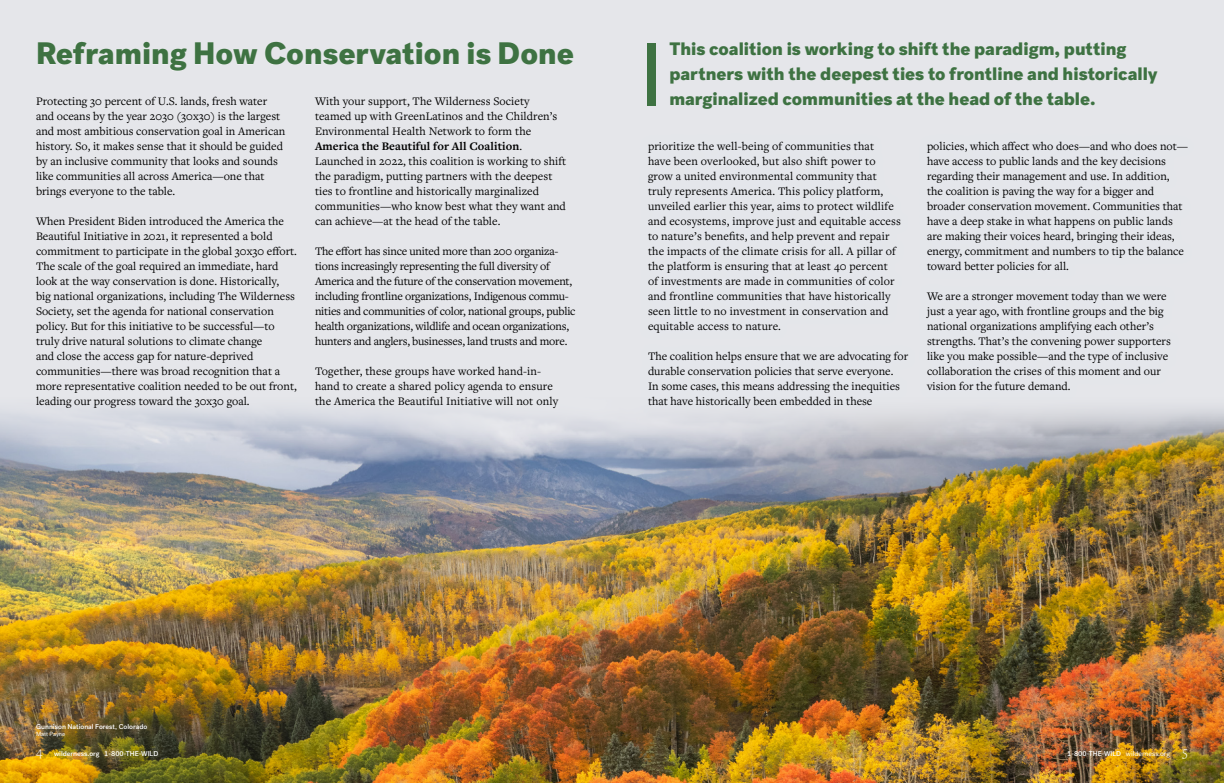
<style>
.page{position:relative;width:1224px;height:783px;background:#fff}
.page>*{position:absolute;margin:0;border:0;box-sizing:border-box;transform-origin:0 0}
.Opening_Story_Title{font:900 31px "Post Grotesk";color:#3e7242}
.PQ{font:900 18px/25px "Post Grotesk";color:#3e7242}
.t1{font:300 14px "Freight Text Pro";color:#fff}
.t2{font:12px/15px "Freight Text Pro";color:#000}
.t3{font:12px/15px "Freight Text Pro";letter-spacing:-.02em;color:#000}
.Main_Text{font:500 7px "Post Grotesk";color:#fff}
.Main_Text-2{font:6px "Post Grotesk";color:#fff}
.s1{font-weight:700}
.s2{font-family:"Freight Text Pro";font-weight:300;font-size:14px}
.s3{font-weight:400}
</style>
<div class="page">
<div style="left:0;top:0;width:1224px;height:520px;background:#e5e6ea"></div>
<img style="left:0;top:409px;width:1224px;height:374px">
<div style="left:639px;top:132px;width:557px;height:285px;background:#e4e6eb"></div>
<div style="left:647px;top:43px;width:9px;height:62px;background:#3e7242"></div>
<div style="left:38px;top:42px;width:535px;height:29px;background:#fff;opacity:.75"></div>
<p class="Opening_Story_Title" style="left:36px;top:34px;width:540px">Reframing How Conservation is Done</p>
<p class="t2" style="left:36px;top:93px;width:251px">Protecting 30 percent of U.S. lands, fresh water and oceans by the year 2030 (30x30) is the largest and most ambitious conservation goal in American history. So, it makes sense that it should be guided by an inclusive community that looks and sounds like communities all across America—one that brings everyone to the table.</p>
<p class="t2" style="left:36px;top:213px;width:262px">When President Biden introduced the America the Beautiful Initiative in 2021, it represented a bold commitment to participate in the global 30x30 effort.<br>The scale of the goal required an immediate, hard look at the way conservation is done. Historically, big national organizations, including The Wilderness Society, set the agenda for national conservation policy. But for this initiative to be successful—to truly drive natural solutions to climate change<br>and close the access gap for nature-deprived communities—there was broad recognition that a more representative coalition needed to be out front, leading our progress toward the 30x30 goal.</p>
<p class="t2" style="left:315px;top:93px;width:253px">With your support, The Wilderness Society teamed up with GreenLatinos and the Children’s Environmental Health Network to form the <span class="s1">America the Beautiful for All Coalition</span>.<br>Launched in 2022, this coalition is working to shift the paradigm, putting partners with the deepest ties to frontline and historically marginalized communities—who know best what they want and can achieve—at the head of the table.</p>
<p class="t3" style="left:315px;top:243px;width:262px">The effort has since united more than 200 organiza&shy;tions increasingly representing the full diversity of America and the future of the conservation movement, including frontline organizations, Indigenous commu&shy;nities and communities of color, national groups, public health organizations, wildlife and ocean organizations, hunters and anglers, businesses, land trusts and more.</p>
<p class="t2" style="left:315px;top:363px;width:245px">Together, these groups have worked hand-in&shy;hand to create a shared policy agenda to ensure the America the Beautiful Initiative will not only</p>
<p class="PQ" style="left:669px;top:37px;width:490px">This coalition is working to shift the paradigm, putting partners with the deepest ties to frontline and historically marginalized communities at the head of the table.</p>
<p class="t2" style="left:648px;top:138px;width:255px">prioritize the well-being of communities that<br>have been overlooked, but also shift power to grow a united environmental community that truly represents America. This policy platform, unveiled earlier this year, aims to protect wildlife and ecosystems, improve just and equitable access to nature’s benefits, and help prevent and repair the impacts of the climate crisis for all. A pillar of the platform is ensuring that at least 40 percent<br>of investments are made in communities of color and frontline communities that have historically seen little to no investment in conservation and equitable access to nature.</p>
<p class="t2" style="left:648px;top:348px;width:262px">The coalition helps ensure that we are advocating for durable conservation policies that serve everyone.<br>In some cases, this means addressing the inequities that have historically been embedded in these</p>
<p class="t2" style="left:927px;top:138px;width:262px">policies, which affect who does—and who does not— have access to public lands and the key decisions regarding their management and use. In addition, the coalition is paving the way for a bigger and broader conservation movement. Communities that have a deep stake in what happens on public lands are making their voices heard, bringing their ideas, energy, commitment and numbers to tip the balance toward better policies for all.</p>
<p class="t2" style="left:927px;top:288px;width:245px">We are a stronger movement today than we were just a year ago, with frontline groups and the big national organizations amplifying each other’s strengths. That’s the convening power supporters like you make possible—and the type of inclusive collaboration the crises of this moment and our vision for the future demand.</p>
<p class="Main_Text" style="left:36px;top:722px;width:113px">Gunnison National Forest, Colorado</p>
<p class="Main_Text-2" style="left:36px;top:731px;width:31px">Matt Payne</p>
<p class="Main_Text" style="left:36px;top:749px;width:124px"><span class="s2">4</span> wilderness.org 1-800-THE-WILD</p>
<p class="Main_Text" style="left:1067px;top:749px;width:104px">1-800-THE-WILD <span class="s3">wilderness.org</span></p>
<p class="t1" style="left:1182px;top:743px;width:7px">5</p>
</div>
